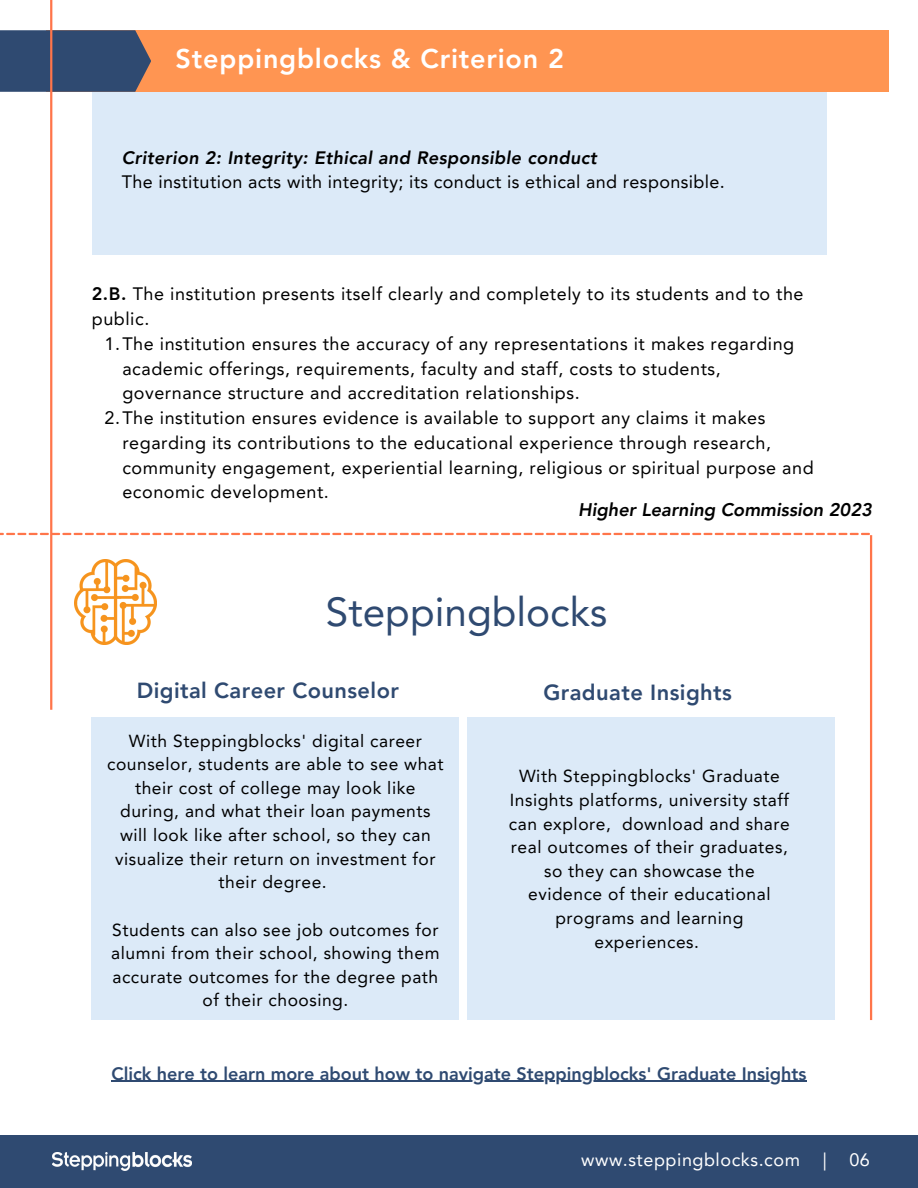
<style>
.page{position:relative;width:918px;height:1188px;background:#fff}
.page>*{position:absolute;margin:0;border:0;box-sizing:border-box;transform-origin:0 0}
.t1{font:40.5px "Avenir LT Pro";color:#2f4a71}
.t2{font:800 27px "Avenir LT Pro";letter-spacing:.03em;color:#fff}
.t3{font:800 21.9px "Avenir LT Pro";letter-spacing:.02em;color:#2f4a71}
.t4{font:800 21.75px "Avenir LT Pro";letter-spacing:.02em;color:#2f4a71}
.t5{font:italic 800 18.3px "Avenir LT Pro";color:#000}
.t6{font:18px/24.8px "Avenir LT Pro";letter-spacing:.03em;color:#000}
.t7{font:800 18px "Avenir LT Pro";color:#2f4a71}
.t8{font:italic 800 18px "Avenir LT Pro";letter-spacing:.02em;color:#000}
.t9{font:18px "Avenir LT Pro";letter-spacing:.03em;color:#fff}
.t10{font:17.4px/23.7px "Avenir LT Pro";letter-spacing:.03em;color:#000;text-align:center}
.s1{font-weight:800}
</style>
<div class="page">
<div style="left:92px;top:82px;width:734px;height:173px;background:#dceaf8"></div>
<hr style="left:870px;top:535px;width:2px;height:485px;background:#ff754a">
<div style="left:46px;top:30px;width:843px;height:62px;background:#ff9552"></div>
<svg style="left:0;top:30px;width:151px;height:62px;background:#3b4e6f"></svg>
<svg style="left:0;top:533px;width:870px;height:2px;background:#ff9473"></svg>
<hr style="left:50px;top:0;width:2px;height:710px;background:#ff754a">
<div style="left:0;top:1135px;width:918px;height:53px;background:#2f4a71"></div>
<img style="left:53px;top:1153px;width:138px;height:18px">
<img style="left:75px;top:559px;width:82px;height:86px">
<div style="left:92px;top:717px;width:367px;height:303px;background:#dceaf8"></div>
<div style="left:468px;top:717px;width:367px;height:303px;background:#dceaf8"></div>
<hr style="left:111px;top:1081px;width:696px;height:1px;background:#2f4a71">
<p class="t2" style="left:176px;top:47px;width:390px">Steppingblocks &amp; Criterion 2</p>
<p class="t8" style="left:122px;top:150px;width:477px">Criterion 2: Integrity: Ethical and Responsible conduct</p>
<p class="t6" style="left:122px;top:171px;width:605px">The institution acts with integrity; its conduct is ethical and responsible.</p>
<p class="t6" style="left:92px;top:283px;width:713px"><span class="s1">2.B.</span> The institution presents itself clearly and completely to its students and to the public.</p>
<p class="t6" style="left:122px;top:333px;width:673px;text-indent:-18px">1.The institution ensures the accuracy of any representations it makes regarding academic offerings, requirements, faculty and staff, costs to students, governance structure and accreditation relationships.</p>
<p class="t6" style="left:122px;top:407px;width:693px;text-indent:-18px">2.The institution ensures evidence is available to support any claims it makes regarding its contributions to the educational experience through research, community engagement, experiential learning, religious or spiritual purpose and economic development.</p>
<p class="t5" style="left:578px;top:502px;width:295px">Higher Learning Commission 2023</p>
<p class="t1" style="left:326px;top:595px;width:283px">Steppingblocks</p>
<p class="t4" style="left:137px;top:682px;width:264px">Digital Career Counselor</p>
<p class="t3" style="left:543px;top:683px;width:190px">Graduate Insights</p>
<p class="t10" style="left:107px;top:730px;width:338px">With Steppingblocks' digital career counselor, students are able to see what their cost of college may look like during, and what their loan payments will look like after school, so they can visualize their return on investment for their degree.</p>
<p class="t10" style="left:111px;top:919px;width:330px">Students can also see job outcomes for alumni from their school, showing them accurate outcomes for the degree path of their choosing.</p>
<p class="t10" style="left:509px;top:766px;width:282px">With Steppingblocks' Graduate<br>Insights platforms, university staff can explore, download and share real outcomes of their graduates, so they can showcase the evidence of their educational programs and learning experiences.</p>
<p class="t7" style="left:111px;top:1066px;width:697px">Click here to learn more about how to navigate Steppingblocks' Graduate Insights</p>
<p class="t9" style="left:581px;top:1152px;width:220px">www.steppingblocks.com</p>
<p class="t9" style="left:823px;top:1152px;width:5px">|</p>
<p class="t9" style="left:849px;top:1152px;width:22px">06</p>
</div>
